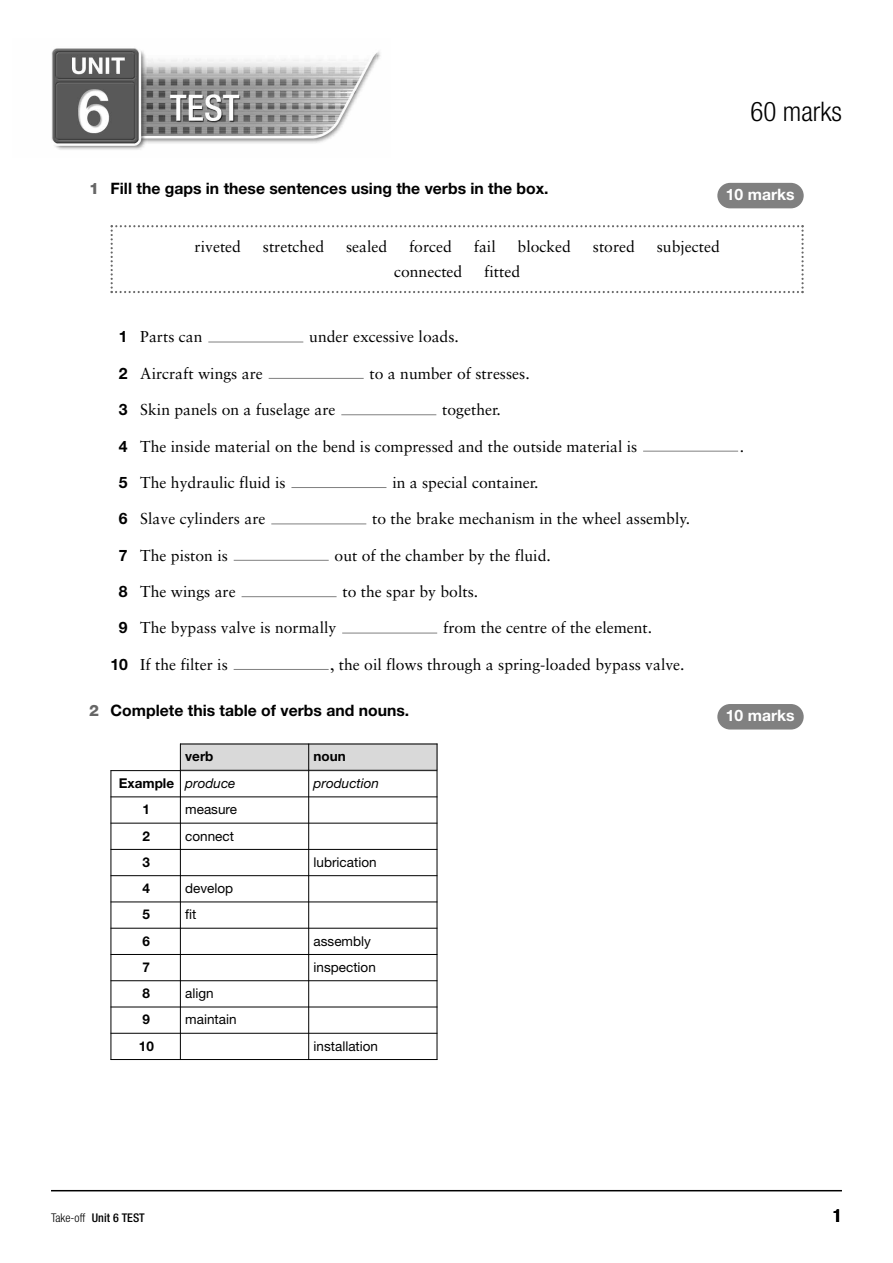
<style>
.page{position:relative;width:893px;height:1263px;background:#fff}
.page>*{position:absolute;margin:0;border:0;box-sizing:border-box;transform-origin:0 0}
.t1{font:300 condensed 27px "Helvetica Neue";color:#000}
.t2{font:700 condensed 18px "Helvetica Neue";color:#000}
.t3{font:15.75px "Sabon";color:#000}
.t4{font:700 15.75px "Helvetica Neue";color:#000}
.t5{font:700 15.75px "Helvetica Neue";color:#fff}
.t6{font:13.5px "Helvetica Neue";color:#000}
.t7{font:700 13.5px "Helvetica Neue";color:#000}
.t8{font:italic 13.5px "Helvetica Neue";color:#000}
.t9{font:500 condensed 12px "Helvetica Neue";color:#000}
.s1{font-weight:800;color:#666}
.s2{font-family:"Helvetica Neue";font-weight:700}
.s3{font-weight:400;font-style:italic}
.s4{font-weight:300}
</style>
<div class="page">
<div style="left:717px;top:183px;width:87px;height:25px;background:#808080;border-radius:13px"></div>
<img style="left:51px;top:48px;width:330px;height:102px">
<hr style="left:51px;top:1190px;width:791px;height:1px;background:#000">
<hr style="left:234px;top:669px;width:95px;height:1px;background:#808080">
<hr style="left:342px;top:633px;width:95px;height:1px;background:#808080">
<hr style="left:242px;top:596px;width:95px;height:1px;background:#808080">
<hr style="left:234px;top:560px;width:95px;height:1px;background:#808080">
<hr style="left:271px;top:523px;width:95px;height:1px;background:#808080">
<hr style="left:291px;top:487px;width:95px;height:1px;background:#808080">
<hr style="left:643px;top:451px;width:95px;height:1px;background:#808080">
<hr style="left:341px;top:414px;width:95px;height:1px;background:#808080">
<hr style="left:269px;top:378px;width:95px;height:1px;background:#808080">
<hr style="left:208px;top:342px;width:95px;height:1px;background:#808080">
<hr style="left:111px;top:770px;width:1px;height:290px;background:#000">
<hr style="left:180px;top:770px;width:1px;height:290px;background:#000">
<hr style="left:308px;top:770px;width:1px;height:290px;background:#000">
<hr style="left:437px;top:770px;width:1px;height:290px;background:#000">
<hr style="left:111px;top:770px;width:326px;height:1px;background:#000">
<hr style="left:111px;top:796px;width:326px;height:1px;background:#000">
<hr style="left:111px;top:823px;width:326px;height:1px;background:#000">
<hr style="left:111px;top:849px;width:326px;height:1px;background:#000">
<hr style="left:111px;top:875px;width:326px;height:1px;background:#000">
<hr style="left:111px;top:901px;width:326px;height:1px;background:#000">
<hr style="left:111px;top:928px;width:326px;height:1px;background:#000">
<hr style="left:111px;top:954px;width:326px;height:1px;background:#000">
<hr style="left:111px;top:980px;width:326px;height:1px;background:#000">
<hr style="left:111px;top:1007px;width:326px;height:1px;background:#000">
<hr style="left:111px;top:1033px;width:326px;height:1px;background:#000">
<hr style="left:111px;top:1059px;width:326px;height:1px;background:#000">
<div style="left:717px;top:704px;width:87px;height:25px;background:#808080;border-radius:13px"></div>
<svg style="left:111px;top:225px;width:693px;height:68px"></svg>
<div style="left:180px;top:744px;width:129px;height:27px;background:#d9d9d9"></div>
<div style="left:309px;top:744px;width:128px;height:27px;background:#d9d9d9"></div>
<svg style="left:180px;top:745px;width:1px;height:25px"></svg>
<svg style="left:308px;top:745px;width:1px;height:25px"></svg>
<svg style="left:437px;top:744px;width:1px;height:27px"></svg>
<hr style="left:180px;top:744px;width:257px;height:1px;background:#000">
<hr style="left:180px;top:770px;width:257px;height:1px;background:#000">
<p class="t4" style="left:89px;top:183px;width:461px"><span class="s1">1</span> Fill the gaps in these sentences using the verbs in the box.</p>
<h1 class="t1" style="left:750px;top:102px;width:93px">60 marks</h1>
<p class="t5" style="left:726px;top:189px;width:70px">10 marks</p>
<p class="t3" style="left:195px;top:240px;width:48px">riveted</p>
<p class="t3" style="left:263px;top:240px;width:63px">stretched</p>
<p class="t3" style="left:346px;top:240px;width:43px">sealed</p>
<p class="t3" style="left:409px;top:240px;width:44px">forced</p>
<p class="t3" style="left:474px;top:240px;width:23px">fail</p>
<p class="t3" style="left:518px;top:240px;width:55px">blocked</p>
<p class="t3" style="left:593px;top:240px;width:44px">stored</p>
<p class="t3" style="left:657px;top:240px;width:64px">subjected</p>
<p class="t3" style="left:394px;top:265px;width:70px">connected</p>
<p class="t3" style="left:484px;top:265px;width:37px">fitted</p>
<p class="t3" style="left:119px;top:330px;width:85px"><span class="s2">1</span> Parts can</p>
<p class="t3" style="left:309px;top:330px;width:151px">under excessive loads.</p>
<p class="t3" style="left:119px;top:367px;width:145px"><span class="s2">2</span> Aircraft wings are</p>
<p class="t3" style="left:370px;top:367px;width:162px">to a number of stresses.</p>
<p class="t3" style="left:119px;top:403px;width:218px"><span class="s2">3</span> Skin panels on a fuselage are</p>
<p class="t3" style="left:442px;top:403px;width:60px">together.</p>
<p class="t3" style="left:119px;top:439px;width:520px"><span class="s2">4</span> The inside material on the bend is compressed and the outside material is</p>
<p class="t3" style="left:740px;top:439px;width:6px">.</p>
<p class="t3" style="left:119px;top:476px;width:168px"><span class="s2">5</span> The hydraulic fluid is</p>
<p class="t3" style="left:392px;top:476px;width:148px">in a special container.</p>
<p class="t3" style="left:119px;top:512px;width:148px"><span class="s2">6</span> Slave cylinders are</p>
<p class="t3" style="left:372px;top:512px;width:319px">to the brake mechanism in the wheel assembly.</p>
<p class="t3" style="left:119px;top:549px;width:111px"><span class="s2">7</span> The piston is</p>
<p class="t3" style="left:335px;top:549px;width:218px">out of the chamber by the fluid.</p>
<p class="t3" style="left:119px;top:585px;width:118px"><span class="s2">8</span> The wings are</p>
<p class="t3" style="left:342px;top:585px;width:137px">to the spar by bolts.</p>
<p class="t3" style="left:119px;top:621px;width:219px"><span class="s2">9</span> The bypass valve is normally</p>
<p class="t3" style="left:443px;top:621px;width:211px">from the centre of the element.</p>
<p class="t3" style="left:111px;top:658px;width:119px"><span class="s2">10</span> If the filter is</p>
<p class="t3" style="left:330px;top:658px;width:356px">, the oil flows through a spring-loaded bypass valve.</p>
<p class="t4" style="left:89px;top:704px;width:321px"><span class="s1">2</span> Complete this table of verbs and nouns.</p>
<p class="t5" style="left:726px;top:710px;width:70px">10 marks</p>
<p class="t7" style="left:185px;top:752px;width:30px">verb</p>
<p class="t7" style="left:314px;top:752px;width:34px">noun</p>
<p class="t7" style="left:119px;top:778px;width:118px">Example <span class="s3">produce</span></p>
<p class="t8" style="left:314px;top:778px;width:67px">production</p>
<p class="t7" style="left:143px;top:805px;width:9px">1</p>
<p class="t6" style="left:185px;top:805px;width:53px">measure</p>
<p class="t7" style="left:143px;top:831px;width:9px">2</p>
<p class="t6" style="left:185px;top:831px;width:50px">connect</p>
<p class="t7" style="left:143px;top:857px;width:9px">3</p>
<p class="t6" style="left:314px;top:857px;width:65px">lubrication</p>
<p class="t7" style="left:143px;top:883px;width:9px">4</p>
<p class="t6" style="left:185px;top:883px;width:50px">develop</p>
<p class="t7" style="left:143px;top:910px;width:9px">5</p>
<p class="t6" style="left:185px;top:910px;width:13px">fit</p>
<p class="t7" style="left:143px;top:936px;width:9px">6</p>
<p class="t6" style="left:314px;top:936px;width:59px">assembly</p>
<p class="t7" style="left:143px;top:962px;width:9px">7</p>
<p class="t6" style="left:314px;top:962px;width:64px">inspection</p>
<p class="t7" style="left:143px;top:988px;width:9px">8</p>
<p class="t6" style="left:185px;top:988px;width:30px">align</p>
<p class="t7" style="left:143px;top:1015px;width:9px">9</p>
<p class="t6" style="left:185px;top:1015px;width:53px">maintain</p>
<p class="t7" style="left:139px;top:1041px;width:17px">10</p>
<p class="t6" style="left:314px;top:1041px;width:66px">installation</p>
<p class="t9" style="left:51px;top:1213px;width:95px"><span class="s4">Take-off</span> Unit 6 TEST</p>
<p class="t2" style="left:833px;top:1209px;width:10px">1</p>
</div>
